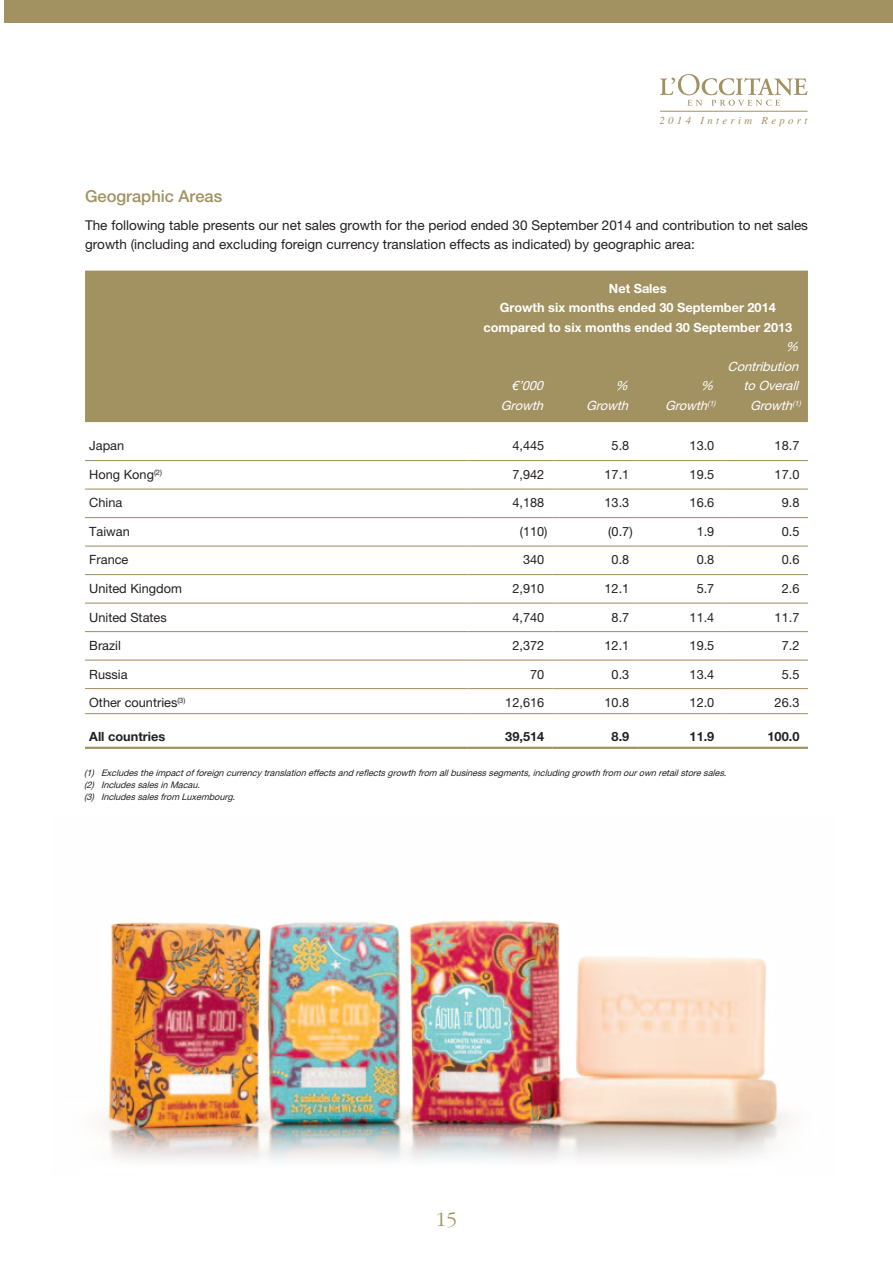
<style>
.page{position:relative;width:893px;height:1263px;background:#fff}
.page>*{position:absolute;margin:0;border:0;box-sizing:border-box;transform-origin:0 0}
.t1{font:300 21px "ITC Garamond Std";color:#a29161}
._4__副標題{font:500 16.5px "Helvetica Neue LT Std";color:#a29161}
._1__內文{font:13.5px/19.5px "Helvetica Neue LT Std";color:#231f20}
._6__表內文{font:12.75px "Helvetica Neue LT Std";color:#231f20}
._6__表內文-2{font:700 12.75px "Helvetica Neue LT Std";color:#fff}
._6__表內文-3{font:italic 12.75px "Helvetica Neue LT Std";color:#fff}
._6__表內文-4{font:700 12.75px "Helvetica Neue LT Std";color:#231f20}
.t2{font:italic 10.8px "Times LT Std";letter-spacing:.305em;color:#a29161}
._2__附註內文{font:italic 9px "Helvetica Neue LT Std";color:#231f20}
</style>
<div class="page">
<svg style="left:660px;top:74px;width:147px;height:32px"></svg>
<hr style="left:660px;top:111px;width:147px;height:1px;background:#a29161">
<div style="left:4px;top:0;width:889px;height:22px;background:#a29161"></div>
<img style="left:100px;top:920px;width:690px;height:240px">
<div style="left:85px;top:271px;width:723px;height:151px;background:#a29161"></div>
<hr style="left:85px;top:460px;width:383px;height:1px;background:#a29161">
<hr style="left:468px;top:460px;width:85px;height:1px;background:#a29161">
<hr style="left:553px;top:460px;width:85px;height:1px;background:#a29161">
<hr style="left:638px;top:460px;width:85px;height:1px;background:#a29161">
<hr style="left:723px;top:460px;width:85px;height:1px;background:#a29161">
<hr style="left:85px;top:488px;width:383px;height:2px;background:#a29161">
<hr style="left:468px;top:488px;width:85px;height:2px;background:#a29161">
<hr style="left:553px;top:488px;width:85px;height:2px;background:#a29161">
<hr style="left:638px;top:488px;width:85px;height:2px;background:#a29161">
<hr style="left:723px;top:488px;width:85px;height:2px;background:#a29161">
<hr style="left:85px;top:517px;width:383px;height:1px;background:#a29161">
<hr style="left:468px;top:517px;width:85px;height:1px;background:#a29161">
<hr style="left:553px;top:517px;width:85px;height:1px;background:#a29161">
<hr style="left:638px;top:517px;width:85px;height:1px;background:#a29161">
<hr style="left:723px;top:517px;width:85px;height:1px;background:#a29161">
<hr style="left:85px;top:545px;width:383px;height:2px;background:#a29161">
<hr style="left:468px;top:545px;width:85px;height:2px;background:#a29161">
<hr style="left:553px;top:545px;width:85px;height:2px;background:#a29161">
<hr style="left:638px;top:545px;width:85px;height:2px;background:#a29161">
<hr style="left:723px;top:545px;width:85px;height:2px;background:#a29161">
<hr style="left:85px;top:574px;width:383px;height:1px;background:#a29161">
<hr style="left:468px;top:574px;width:85px;height:1px;background:#a29161">
<hr style="left:553px;top:574px;width:85px;height:1px;background:#a29161">
<hr style="left:638px;top:574px;width:85px;height:1px;background:#a29161">
<hr style="left:723px;top:574px;width:85px;height:1px;background:#a29161">
<hr style="left:85px;top:602px;width:383px;height:2px;background:#a29161">
<hr style="left:468px;top:602px;width:85px;height:2px;background:#a29161">
<hr style="left:553px;top:602px;width:85px;height:2px;background:#a29161">
<hr style="left:638px;top:602px;width:85px;height:2px;background:#a29161">
<hr style="left:723px;top:602px;width:85px;height:2px;background:#a29161">
<hr style="left:85px;top:631px;width:383px;height:1px;background:#a29161">
<hr style="left:468px;top:631px;width:85px;height:1px;background:#a29161">
<hr style="left:553px;top:631px;width:85px;height:1px;background:#a29161">
<hr style="left:638px;top:631px;width:85px;height:1px;background:#a29161">
<hr style="left:723px;top:631px;width:85px;height:1px;background:#a29161">
<hr style="left:85px;top:659px;width:383px;height:2px;background:#a29161">
<hr style="left:468px;top:659px;width:85px;height:2px;background:#a29161">
<hr style="left:553px;top:659px;width:85px;height:2px;background:#a29161">
<hr style="left:638px;top:659px;width:85px;height:2px;background:#a29161">
<hr style="left:723px;top:659px;width:85px;height:2px;background:#a29161">
<hr style="left:85px;top:688px;width:383px;height:1px;background:#a29161">
<hr style="left:468px;top:688px;width:85px;height:1px;background:#a29161">
<hr style="left:553px;top:688px;width:85px;height:1px;background:#a29161">
<hr style="left:638px;top:688px;width:85px;height:1px;background:#a29161">
<hr style="left:723px;top:688px;width:85px;height:1px;background:#a29161">
<hr style="left:85px;top:713px;width:383px;height:1px;background:#a29161">
<hr style="left:468px;top:713px;width:85px;height:1px;background:#a29161">
<hr style="left:553px;top:713px;width:85px;height:1px;background:#a29161">
<hr style="left:638px;top:713px;width:85px;height:1px;background:#a29161">
<hr style="left:723px;top:713px;width:85px;height:1px;background:#a29161">
<hr style="left:85px;top:747px;width:383px;height:2px;background:#a29161">
<hr style="left:468px;top:747px;width:85px;height:2px;background:#a29161">
<hr style="left:553px;top:747px;width:85px;height:2px;background:#a29161">
<hr style="left:638px;top:747px;width:85px;height:2px;background:#a29161">
<hr style="left:723px;top:747px;width:85px;height:2px;background:#a29161">
<p class="t2" style="left:659px;top:114px;width:149px">2014 Interim Report</p>
<p class="_4__副標題" style="left:85px;top:186px;width:139px">Geographic Areas</p>
<p class="_1__內文" style="left:85px;top:215px;width:724px">The following table presents our net sales growth for the period ended 30 September 2014 and contribution to net sales growth (including and excluding foreign currency translation effects as indicated) by geographic area:</p>
<p class="_6__表內文-2" style="left:609px;top:280px;width:59px">Net Sales</p>
<p class="_6__表內文-2" style="left:500px;top:300px;width:278px">Growth six months ended 30 September 2014</p>
<p class="_6__表內文-2" style="left:483px;top:319px;width:310px">compared to six months ended 30 September 2013</p>
<p class="_6__表內文-3" style="left:511px;top:378px;width:37px">€’000</p>
<p class="_6__表內文-3" style="left:501px;top:398px;width:47px">Growth</p>
<p class="_6__表內文-3" style="left:615px;top:378px;width:18px">%</p>
<p class="_6__表內文-3" style="left:586px;top:398px;width:47px">Growth</p>
<p class="_6__表內文-3" style="left:700px;top:378px;width:18px">%</p>
<p class="_6__表內文-3" style="left:665px;top:398px;width:52px">Growth<sup>(1)</sup></p>
<p class="_6__表內文-3" style="left:785px;top:339px;width:18px">%</p>
<p class="_6__表內文-3" style="left:727px;top:359px;width:76px">Contribution</p>
<p class="_6__表內文-3" style="left:744px;top:378px;width:60px">to Overall</p>
<p class="_6__表內文-3" style="left:750px;top:398px;width:52px">Growth<sup>(1)</sup></p>
<p class="_6__表內文" style="left:89px;top:438px;width:36px">Japan</p>
<p class="_6__表內文" style="left:512px;top:438px;width:33px">4,445</p>
<p class="_6__表內文" style="left:612px;top:438px;width:19px">5.8</p>
<p class="_6__表內文" style="left:690px;top:438px;width:26px">13.0</p>
<p class="_6__表內文" style="left:775px;top:438px;width:26px">18.7</p>
<p class="_6__表內文" style="left:89px;top:467px;width:74px">Hong Kong<sup>(2)</sup></p>
<p class="_6__表內文" style="left:512px;top:467px;width:33px">7,942</p>
<p class="_6__表內文" style="left:604px;top:467px;width:26px">17.1</p>
<p class="_6__表內文" style="left:690px;top:467px;width:26px">19.5</p>
<p class="_6__表內文" style="left:775px;top:467px;width:26px">17.0</p>
<p class="_6__表內文" style="left:89px;top:495px;width:35px">China</p>
<p class="_6__表內文" style="left:512px;top:495px;width:33px">4,188</p>
<p class="_6__表內文" style="left:604px;top:495px;width:26px">13.3</p>
<p class="_6__表內文" style="left:690px;top:495px;width:26px">16.6</p>
<p class="_6__表內文" style="left:782px;top:495px;width:19px">9.8</p>
<p class="_6__表內文" style="left:89px;top:524px;width:42px">Taiwan</p>
<p class="_6__表內文" style="left:520px;top:524px;width:29px">(110)</p>
<p class="_6__表內文" style="left:608px;top:524px;width:26px">(0.7)</p>
<p class="_6__表內文" style="left:697px;top:524px;width:19px">1.9</p>
<p class="_6__表內文" style="left:782px;top:524px;width:19px">0.5</p>
<p class="_6__表內文" style="left:89px;top:552px;width:41px">France</p>
<p class="_6__表內文" style="left:523px;top:552px;width:23px">340</p>
<p class="_6__表內文" style="left:612px;top:552px;width:19px">0.8</p>
<p class="_6__表內文" style="left:697px;top:552px;width:19px">0.8</p>
<p class="_6__表內文" style="left:782px;top:552px;width:19px">0.6</p>
<p class="_6__表內文" style="left:89px;top:581px;width:94px">United Kingdom</p>
<p class="_6__表內文" style="left:512px;top:581px;width:33px">2,910</p>
<p class="_6__表內文" style="left:604px;top:581px;width:26px">12.1</p>
<p class="_6__表內文" style="left:697px;top:581px;width:19px">5.7</p>
<p class="_6__表內文" style="left:782px;top:581px;width:19px">2.6</p>
<p class="_6__表內文" style="left:89px;top:609px;width:79px">United States</p>
<p class="_6__表內文" style="left:512px;top:609px;width:33px">4,740</p>
<p class="_6__表內文" style="left:612px;top:609px;width:19px">8.7</p>
<p class="_6__表內文" style="left:690px;top:609px;width:26px">11.4</p>
<p class="_6__表內文" style="left:775px;top:609px;width:26px">11.7</p>
<p class="_6__表內文" style="left:89px;top:638px;width:33px">Brazil</p>
<p class="_6__表內文" style="left:512px;top:638px;width:33px">2,372</p>
<p class="_6__表內文" style="left:604px;top:638px;width:26px">12.1</p>
<p class="_6__表內文" style="left:690px;top:638px;width:26px">19.5</p>
<p class="_6__表內文" style="left:782px;top:638px;width:19px">7.2</p>
<p class="_6__表內文" style="left:89px;top:666px;width:40px">Russia</p>
<p class="_6__表內文" style="left:530px;top:666px;width:16px">70</p>
<p class="_6__表內文" style="left:612px;top:666px;width:19px">0.3</p>
<p class="_6__表內文" style="left:690px;top:666px;width:26px">13.4</p>
<p class="_6__表內文" style="left:782px;top:666px;width:19px">5.5</p>
<p class="_6__表內文" style="left:89px;top:695px;width:98px">Other countries<sup>(3)</sup></p>
<p class="_6__表內文" style="left:505px;top:695px;width:40px">12,616</p>
<p class="_6__表內文" style="left:604px;top:695px;width:26px">10.8</p>
<p class="_6__表內文" style="left:690px;top:695px;width:26px">12.0</p>
<p class="_6__表內文" style="left:775px;top:695px;width:26px">26.3</p>
<p class="_6__表內文-4" style="left:89px;top:728px;width:77px">All countries</p>
<p class="_6__表內文-4" style="left:505px;top:728px;width:40px">39,514</p>
<p class="_6__表內文-4" style="left:612px;top:728px;width:19px">8.9</p>
<p class="_6__表內文-4" style="left:690px;top:728px;width:26px">11.9</p>
<p class="_6__表內文-4" style="left:767px;top:728px;width:33px">100.0</p>
<p class="_2__附註內文" style="left:84px;top:767px;width:647px">(1) Excludes the impact of foreign currency translation effects and reflects growth from all business segments, including growth from our own retail store sales.</p>
<p class="_2__附註內文" style="left:84px;top:779px;width:120px">(2) Includes sales in Macau.</p>
<p class="_2__附註內文" style="left:84px;top:791px;width:155px">(3) Includes sales from Luxembourg.</p>
<h1 class="t1" style="left:436px;top:1208px;width:22px">15</h1>
</div>
